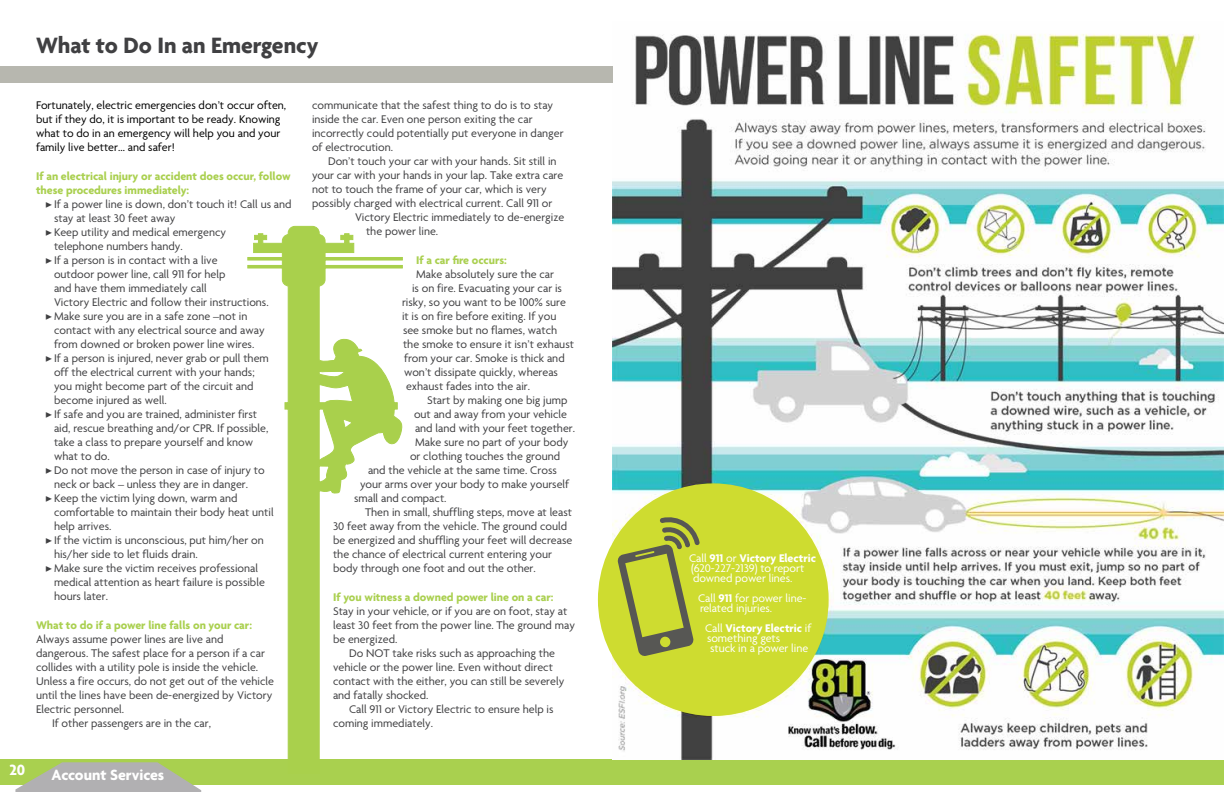
<style>
.page{position:relative;width:1224px;height:792px;background:#fff}
.page>*{position:absolute;margin:0;border:0;box-sizing:border-box;transform-origin:0 0}
.t1{font:700 24px "Agenda";color:#404042}
.t2{font:700 16px "Agenda";color:#fff}
.t3{font:12px/14px "Agenda";color:#404042}
.t4{font:700 12px/14.4px "Agenda";color:#aad050}
.t5{font:12px/14px "Agenda";color:#000}
.t6{font:12px/10px "Agenda";color:#fff}
.s1{font-family:"Minion Pro"}
.s2{font-weight:700}
</style>
<div class="page">
<div style="left:0;top:759px;width:1224px;height:26px;background:#a9d04f"></div>
<svg style="left:15px;top:762px;width:186px;height:30px"></svg>
<img style="left:613px;top:34px;width:611px;height:725px">
<div style="left:598px;top:483px;width:231px;height:233px;background:#cedc30;border-radius:50%"></div>
<svg style="left:617px;top:514px;width:83px;height:142px"></svg>
<div style="left:0;top:66px;width:613px;height:17px;background:#b7b7af"></div>
<svg style="left:247px;top:225px;width:156px;height:534px"></svg>
<h1 class="t1" style="left:36px;top:33px;width:284px">What to Do In an Emergency</h1>
<p class="t5" style="left:36px;top:99px;width:252px">Fortunately, electric emergencies don’t occur often, but if they do, it is important to be ready. Knowing what to do in an emergency will help you and your family live better… and safer!</p>
<p class="t4" style="left:36px;top:169px;width:256px">If an electrical injury or accident does occur, follow these procedures immediately:</p>
<p class="t3" style="left:45px;top:198px;width:248px"><span class="s1">▶</span>If a power line is down, don’t touch it! Call us and</p>
<p class="t3" style="left:54px;top:212px;width:123px">stay at least 30 feet away</p>
<p class="t3" style="left:45px;top:226px;width:183px"><span class="s1">▶</span>Keep utility and medical emergency</p>
<p class="t3" style="left:54px;top:240px;width:130px">telephone numbers handy.</p>
<p class="t3" style="left:45px;top:254px;width:174px"><span class="s1">▶</span>If a person is in contact with a live</p>
<p class="t3" style="left:54px;top:268px;width:173px">outdoor power line, call 911 for help</p>
<p class="t3" style="left:54px;top:282px;width:154px">and have them immediately call</p>
<p class="t3" style="left:54px;top:296px;width:216px">Victory Electric and follow their instructions.</p>
<p class="t3" style="left:45px;top:310px;width:204px"><span class="s1">▶</span> Make sure you are in a safe zone –not in</p>
<p class="t3" style="left:54px;top:324px;width:212px">contact with any electrical source and away</p>
<p class="t3" style="left:54px;top:338px;width:202px">from downed or broken power line wires.</p>
<p class="t3" style="left:45px;top:352px;width:225px"><span class="s1">▶</span>If a person is injured, never grab or pull them</p>
<p class="t3" style="left:54px;top:366px;width:202px">off the electrical current with your hands;</p>
<p class="t3" style="left:54px;top:380px;width:201px">you might become part of the circuit and</p>
<p class="t3" style="left:54px;top:394px;width:114px">become injured as well.</p>
<p class="t3" style="left:45px;top:408px;width:214px"><span class="s1">▶</span>If safe and you are trained, administer first</p>
<p class="t3" style="left:54px;top:422px;width:216px">aid, rescue breathing and/or CPR. If possible,</p>
<p class="t3" style="left:54px;top:436px;width:201px">take a class to prepare yourself and know</p>
<p class="t3" style="left:54px;top:450px;width:57px">what to do.</p>
<p class="t3" style="left:45px;top:464px;width:221px"><span class="s1">▶</span>Do not move the person in case of injury to</p>
<p class="t3" style="left:54px;top:478px;width:196px">neck or back – unless they are in danger.</p>
<p class="t3" style="left:45px;top:492px;width:194px"><span class="s1">▶</span>Keep the victim lying down, warm and</p>
<p class="t3" style="left:54px;top:506px;width:221px">comfortable to maintain their body heat until</p>
<p class="t3" style="left:54px;top:520px;width:59px">help arrives.</p>
<p class="t3" style="left:45px;top:534px;width:220px"><span class="s1">▶</span>If the victim is unconscious, put him/her on</p>
<p class="t3" style="left:54px;top:548px;width:145px">his/her side to let fluids drain.</p>
<p class="t3" style="left:45px;top:562px;width:215px"><span class="s1">▶</span> Make sure the victim receives professional</p>
<p class="t3" style="left:54px;top:576px;width:212px">medical attention as heart failure is possible</p>
<p class="t3" style="left:54px;top:590px;width:55px">hours later.</p>
<p class="t4" style="left:36px;top:619px;width:218px">What to do if a power line falls on your car:</p>
<p class="t3" style="left:36px;top:633px;width:189px">Always assume power lines are live and</p>
<p class="t3" style="left:36px;top:647px;width:230px">dangerous. The safest place for a person if a car</p>
<p class="t3" style="left:36px;top:661px;width:224px">collides with a utility pole is inside the vehicle.</p>
<p class="t3" style="left:36px;top:675px;width:239px">Unless a fire occurs, do not get out of the vehicle</p>
<p class="t3" style="left:36px;top:689px;width:238px">until the lines have been de-energized by Victory</p>
<p class="t3" style="left:36px;top:703px;width:90px">Electric personnel.</p>
<p class="t3" style="left:52px;top:717px;width:160px">If other passengers are in the car,</p>
<h2 class="t2" style="left:9px;top:761px;width:17px">20</h2>
<h2 class="t2" style="left:18px;top:766px;width:148px">20 Account Services</h2>
<p class="t3" style="left:312px;top:99px;width:253px">communicate that the safest thing to do is to stay inside the car. Even one person exiting the car incorrectly could potentially put everyone in danger of electrocution.</p>
<p class="t3" style="left:328px;top:155px;width:230px">Don’t touch your car with your hands. Sit still in</p>
<p class="t3" style="left:312px;top:169px;width:253px">your car with your hands in your lap. Take extra care</p>
<p class="t3" style="left:312px;top:183px;width:236px">not to touch the frame of your car, which is very</p>
<p class="t3" style="left:312px;top:197px;width:242px">possibly charged with electrical current. Call 911 or</p>
<p class="t3" style="left:355px;top:211px;width:211px">Victory Electric immediately to de-energize</p>
<p class="t3" style="left:366px;top:225px;width:74px">the power line.</p>
<p class="t4" style="left:416px;top:254px;width:92px">If a car fire occurs:</p>
<p class="t3" style="left:416px;top:268px;width:140px">Make absolutely sure the car</p>
<p class="t3" style="left:412px;top:282px;width:151px">is on fire. Evacuating your car is</p>
<p class="t3" style="left:402px;top:296px;width:165px">risky, so you want to be 100% sure</p>
<p class="t3" style="left:402px;top:310px;width:156px">it is on fire before exiting. If you</p>
<p class="t3" style="left:403px;top:324px;width:156px">see smoke but no flames, watch</p>
<p class="t3" style="left:403px;top:338px;width:172px">the smoke to ensure it isn’t exhaust</p>
<p class="t3" style="left:404px;top:352px;width:162px">from your car. Smoke is thick and</p>
<p class="t3" style="left:404px;top:366px;width:156px">won’t dissipate quickly, whereas</p>
<p class="t3" style="left:406px;top:380px;width:126px">exhaust fades into the air.</p>
<p class="t3" style="left:427px;top:394px;width:142px">Start by making one big jump</p>
<p class="t3" style="left:414px;top:408px;width:154px">out and away from your vehicle</p>
<p class="t3" style="left:415px;top:422px;width:162px">and land with your feet together.</p>
<p class="t3" style="left:415px;top:436px;width:155px">Make sure no part of your body</p>
<p class="t3" style="left:410px;top:450px;width:152px">or clothing touches the ground</p>
<p class="t3" style="left:368px;top:464px;width:190px">and the vehicle at the same time. Cross</p>
<p class="t3" style="left:360px;top:478px;width:211px">your arms over your body to make yourself</p>
<p class="t3" style="left:354px;top:492px;width:94px">small and compact.</p>
<p class="t3" style="left:365px;top:506px;width:209px">Then in small, shuffling steps, move at least</p>
<p class="t3" style="left:333px;top:520px;width:236px">30 feet away from the vehicle. The ground could</p>
<p class="t3" style="left:333px;top:534px;width:241px">be energized and shuffling your feet will decrease</p>
<p class="t3" style="left:333px;top:548px;width:221px">the chance of electrical current entering your</p>
<p class="t3" style="left:333px;top:562px;width:204px">body through one foot and out the other.</p>
<p class="t4" style="left:333px;top:590px;width:222px">If you witness a downed power line on a car:</p>
<p class="t3" style="left:333px;top:605px;width:236px">Stay in your vehicle, or if you are on foot, stay at</p>
<p class="t3" style="left:333px;top:619px;width:243px">least 30 feet from the power line. The ground may</p>
<p class="t3" style="left:333px;top:633px;width:66px">be energized.</p>
<p class="t3" style="left:349px;top:647px;width:208px">Do NOT take risks such as approaching the</p>
<p class="t3" style="left:333px;top:661px;width:221px">vehicle or the power line. Even without direct</p>
<p class="t3" style="left:333px;top:675px;width:233px">contact with the either, you can still be severely</p>
<p class="t3" style="left:333px;top:689px;width:97px">and fatally shocked.</p>
<p class="t3" style="left:349px;top:703px;width:206px">Call 911 or Victory Electric to ensure help is</p>
<p class="t3" style="left:333px;top:717px;width:102px">coming immediately.</p>
<p class="t6" style="left:689px;top:553px;width:129px">Call <span class="s2">911</span> or <span class="s2">Victory Electric </span>(620-227-2139) to report downed power lines.</p>
<p class="t6" style="left:698px;top:593px;width:110px">Call <span class="s2">911</span> for power line&shy;related injuries.</p>
<p class="t6" style="left:705px;top:623px;width:108px">Call <span class="s2">Victory Electric</span> if something gets<br>stuck in a power line</p>
</div>
